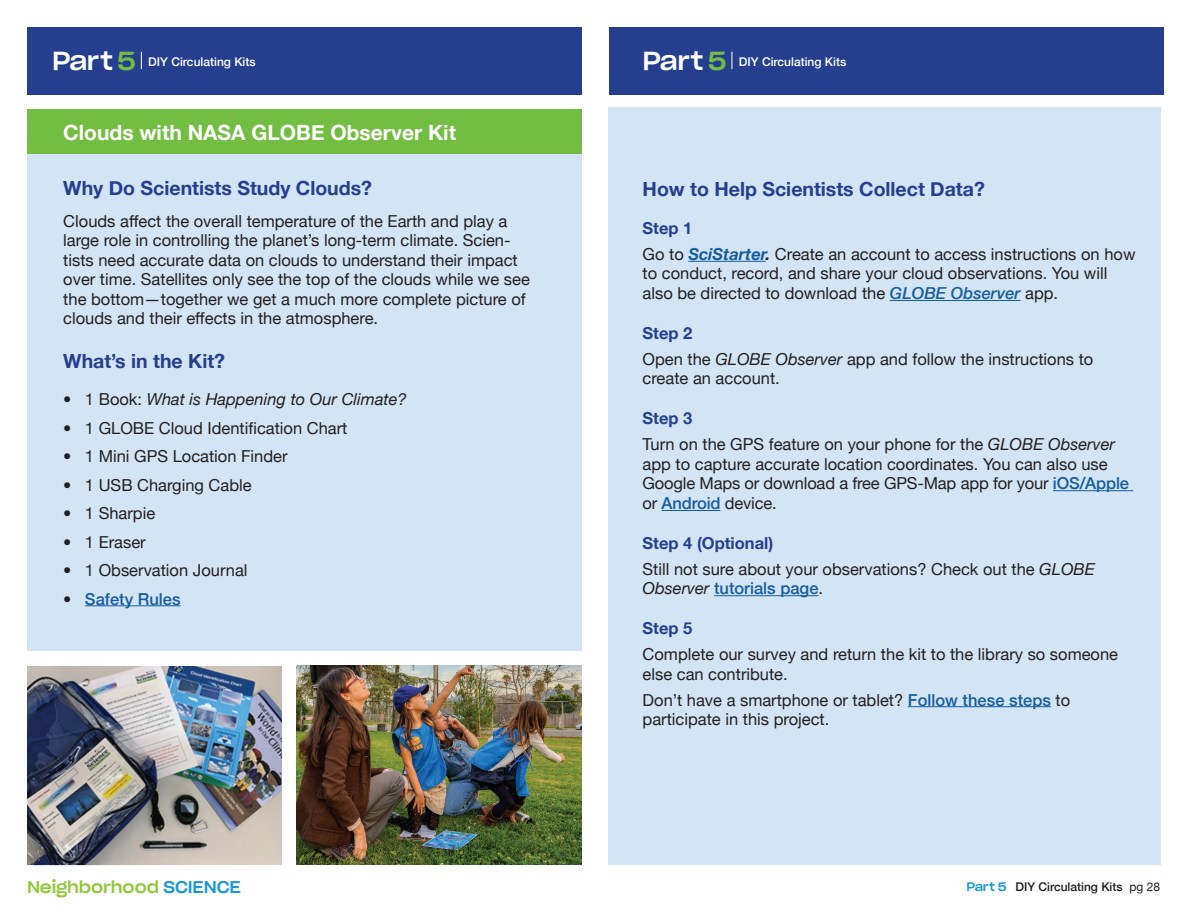
<style>
.page{position:relative;width:1188px;height:918px;background:#fff}
.page>*{position:absolute;margin:0;border:0;box-sizing:border-box;transform-origin:0 0}
.t1{font:700 21px "Helvetica Neue";color:#fff}
.t2{font:700 19.5px "Helvetica Neue";color:#253f8e}
.t3{font:16.5px/19.8px "Helvetica Neue";color:#231f20}
.t4{font:italic 16.5px "Helvetica Neue";color:#231f20}
.t5{font:500 16.5px "Helvetica Neue";color:#175d9e}
.t6{font:16.5px "Sharp Grotesk DB Medium 22";letter-spacing:-.01em;color:#94c83c}
.t7{font:700 16.5px "Helvetica Neue";color:#253f8e}
.t8{font:500 12px "Helvetica Neue";color:#fff}
.t9{font:500 12px "Helvetica Neue";color:#231f20}
.s1{font-family:"Sharp Grotesk DB Medium 22";font-weight:400;font-size:25.5px}
.s2{font-family:"Sharp Grotesk DB Medium 22";font-weight:400;font-size:25.5px;color:#74bd43}
.s3{font-weight:500;font-style:normal}
.s4{font-style:normal}
.s5{font-weight:500}
.s6{color:#231f20}
.s7{font-weight:700;color:#253f8e}
.s8{font-weight:700;font-style:italic;color:#175d9e}
.s9{font-weight:700;font-style:italic}
.s10{font-weight:500;font-style:italic;color:#175d9e}
.s11{font-style:italic}
.s12{font-weight:500;color:#175d9e}
.s13{font-weight:400;font-style:italic;color:#231f20}
.s14{font-weight:400;color:#231f20}
.s15{color:#1899d6}
.s16{font-family:"Sharp Grotesk DB Medium 22";font-weight:400;color:#1899d6}
.s17{font-weight:400}
</style>
<div class="page">
<div style="left:27px;top:27px;width:554px;height:67px;background:#253f8e"></div>
<svg style="left:141px;top:52px;width:1px;height:17px"></svg>
<div style="left:27px;top:109px;width:554px;height:542px;background:#d3e4f5"></div>
<div style="left:608px;top:107px;width:553px;height:758px;background:#d3e4f5"></div>
<hr style="left:688px;top:261px;width:78px;height:1px;background:#175d9e">
<hr style="left:890px;top:300px;width:131px;height:1px;background:#175d9e">
<hr style="left:1053px;top:490px;width:80px;height:1px;background:#175d9e">
<hr style="left:662px;top:510px;width:58px;height:1px;background:#175d9e">
<hr style="left:714px;top:595px;width:105px;height:1px;background:#175d9e">
<hr style="left:908px;top:706px;width:143px;height:1px;background:#175d9e">
<div style="left:609px;top:27px;width:554px;height:67px;background:#253f8e"></div>
<svg style="left:732px;top:52px;width:1px;height:17px"></svg>
<div style="left:27px;top:109px;width:554px;height:45px;background:#74bd43"></div>
<hr style="left:85px;top:605px;width:96px;height:1px;background:#175d9e">
<img style="left:27px;top:666px;width:255px;height:199px">
<img style="left:296px;top:666px;width:285px;height:198px">
<p class="t8" style="left:52px;top:52px;width:205px"><span class="s1">Part</span> <span class="s2">5</span> DIY Circulating Kits</p>
<p class="t1" style="left:63px;top:116px;width:394px">Clouds with NASA GLOBE Observer Kit</p>
<p class="t2" style="left:63px;top:173px;width:310px">Why Do Scientists Study Clouds?</p>
<p class="t3" style="left:63px;top:212px;width:468px">Clouds affect the overall temperature of the Earth and play a large role in controlling the planet’s long-term climate. Scien&shy;tists need accurate data on clouds to understand their impact over time. Satellites only see the top of the clouds while we see the bottom—together we get a much more complete picture of clouds and their effects in the atmosphere.</p>
<p class="t2" style="left:63px;top:345px;width:163px">What’s in the Kit?</p>
<p class="t4" style="left:63px;top:387px;width:345px"><span class="s3">•</span> <span class="s4">1 Book:</span> What is Happening to Our Climate?</p>
<p class="t3" style="left:63px;top:419px;width:286px"><span class="s5">•</span> 1 GLOBE Cloud Identification Chart</p>
<p class="t3" style="left:63px;top:447px;width:226px"><span class="s5">•</span> 1 Mini GPS Location Finder</p>
<p class="t3" style="left:63px;top:476px;width:190px"><span class="s5">•</span> 1 USB Charging Cable</p>
<p class="t3" style="left:63px;top:504px;width:93px"><span class="s5">•</span> 1 Sharpie</p>
<p class="t3" style="left:63px;top:533px;width:84px"><span class="s5">•</span> 1 Eraser</p>
<p class="t3" style="left:63px;top:561px;width:186px"><span class="s5">•</span> 1 Observation Journal</p>
<p class="t5" style="left:63px;top:585px;width:119px"><span class="s6">•</span> Safety Rules</p>
<p class="t8" style="left:643px;top:52px;width:205px"><span class="s1">Part</span> <span class="s2">5</span> DIY Circulating Kits</p>
<p class="t2" style="left:643px;top:174px;width:344px">How to Help Scientists Collect Data?</p>
<p class="t3" style="left:643px;top:216px;width:494px;line-height:25.8px"><span class="s7">Step 1<br></span>Go to <span class="s8">SciStarter</span><span class="s9">.</span> Create an account to access instructions on how</p>
<p class="t3" style="left:643px;top:265px;width:466px">to conduct, record, and share your cloud observations. You will also be directed to download the <span class="s10">GLOBE Observer</span> app.</p>
<p class="t3" style="left:643px;top:321px;width:452px;line-height:25.8px"><span class="s7">Step 2<br></span>Open the <span class="s11">GLOBE Observer</span> app and follow the instructions to</p>
<p class="t3" style="left:643px;top:370px;width:139px">create an account.</p>
<p class="t3" style="left:643px;top:406px;width:474px;line-height:25.8px"><span class="s7">Step 3<br></span>Turn on the GPS feature on your phone for the <span class="s11">GLOBE Observer</span></p>
<p class="t3" style="left:643px;top:455px;width:488px">app to capture accurate location coordinates. You can also use<br>Google Maps or download a free GPS-Map app for your <span class="s12">iOS/Apple </span>or <span class="s12">Android</span> device.</p>
<p class="t3" style="left:643px;top:531px;width:454px;line-height:25.8px"><span class="s7">Step 4 (Optional)<br></span>Still not sure about your observations? Check out the <span class="s11">GLOBE</span></p>
<p class="t5" style="left:643px;top:575px;width:182px"><span class="s13">Observer</span> tutorials page<span class="s14">.</span></p>
<p class="t7" style="left:643px;top:615px;width:51px">Step 5</p>
<p class="t3" style="left:643px;top:645px;width:477px">Complete our survey and return the kit to the library so someone else can contribute.</p>
<p class="t3" style="left:643px;top:691px;width:429px">Don’t have a smartphone or tablet? <span class="s12">Follow these steps</span> to participate in this project.</p>
<p class="t6" style="left:27px;top:873px;width:215px">Neighborhood <span class="s15">SCIENCE</span></p>
<p class="t9" style="left:967px;top:877px;width:195px"><span class="s16">Part 5</span> DIY Circulating Kits <span class="s17">pg 28</span></p>
</div>
